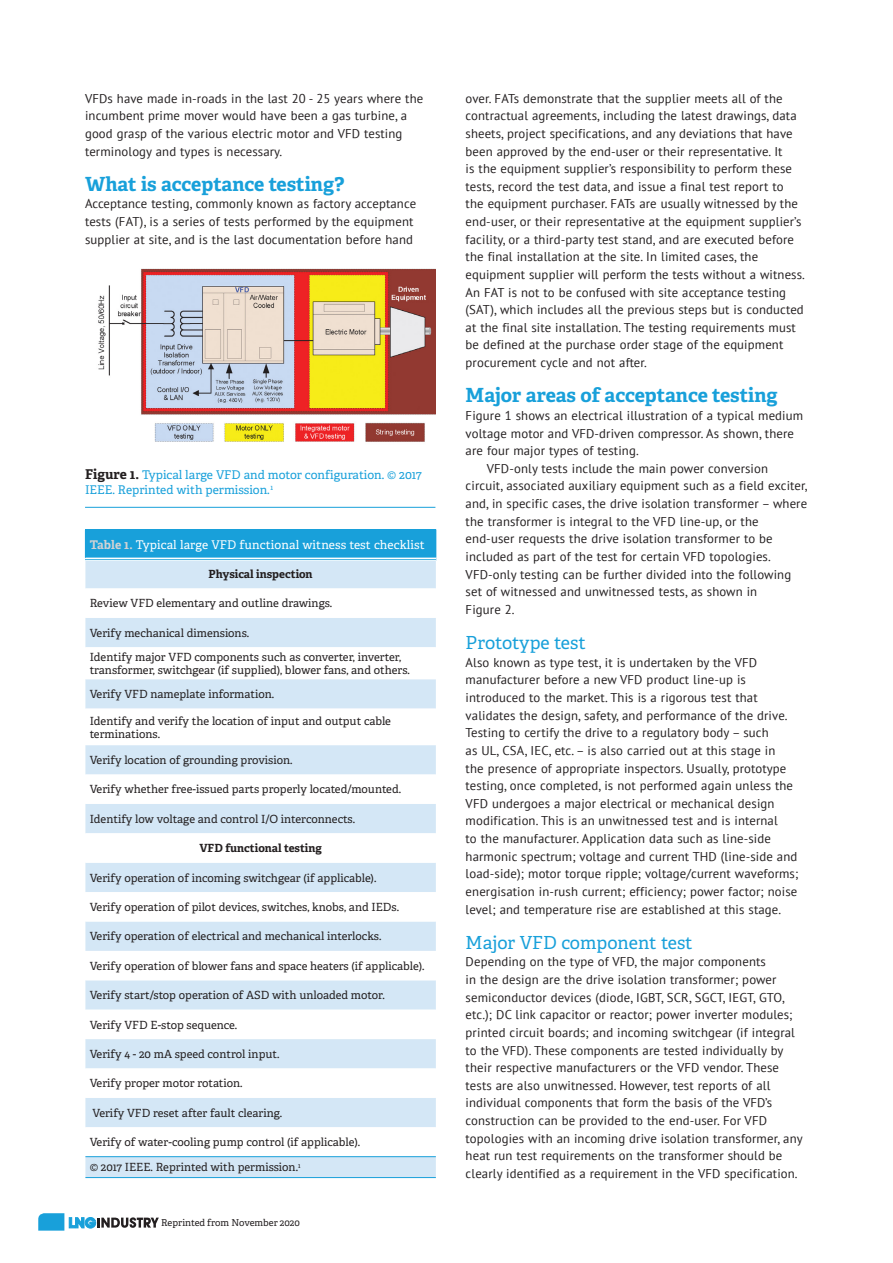
<style>
.page{position:relative;width:893px;height:1263px;background:#fff}
.page>*{position:absolute;margin:0;border:0;box-sizing:border-box;transform-origin:0 0}
.LNG_Sub_1{font:700 19.5px "Adelle PE";letter-spacing:-.005em;color:#18a0da}
.LNG_Sub_2{font:18px "Adelle PE";color:#18a0da}
.LNG_Paragraph_1{font:12.75px/17.7px "PT Sans";letter-spacing:.01em;color:#231f20}
.LNG_Text{font:12.75px/17.7px "PT Sans";letter-spacing:.01em;color:#231f20}
.LNG_Caption{font:12px/15px "Adelle PE";color:#18a0da}
.LNG_Table_Heading{font:12px "Adelle PE";letter-spacing:.01em;color:#fff}
.LNG_Table{font:11.25px/12.8px "Adelle PE";color:#231f20}
.LNG_Table-2{font:700 11.25px "Adelle PE";color:#231f20}
.t1{font:9.45px "Adelle PE";color:#231f20}
.s1{font-weight:700;font-size:13.5px;color:#231f20}
.s2{font-weight:700;color:#d1d2d4}
</style>
<div class="page">
<svg style="left:38px;top:1213px;width:121px;height:17px"></svg>
<img style="left:98px;top:268px;width:337px;height:174px">
<hr style="left:85px;top:507px;width:350px;height:1px;background:#18a0da">
<div style="left:85px;top:530px;width:351px;height:29px;background:#18a0da"></div>
<div style="left:85px;top:561px;width:351px;height:616px;background:#d4e7f6"></div>
<svg style="left:85px;top:588px;width:351px;height:568px"></svg>
<hr style="left:85px;top:558px;width:351px;height:3px;background:#18a0da">
<hr style="left:85px;top:558px;width:351px;height:1px;background:#fff">
<hr style="left:85px;top:560px;width:351px;height:1px;background:#fff">
<hr style="left:85px;top:1156px;width:351px;height:1px;background:#18a0da">
<hr style="left:85px;top:1177px;width:351px;height:1px;background:#18a0da">
<hr style="left:85px;top:529px;width:351px;height:1px;background:#18a0da">
<p class="LNG_Text" style="left:85px;top:89px;width:340px">VFDs have made in-roads in the last 20 - 25 years where the incumbent prime mover would have been a gas turbine, a good grasp of the various electric motor and VFD testing terminology and types is necessary.</p>
<p class="LNG_Sub_1" style="left:85px;top:170px;width:261px">What is acceptance testing?</p>
<p class="LNG_Paragraph_1" style="left:85px;top:195px;width:333px">Acceptance testing, commonly known as factory acceptance tests (FAT), is a series of tests performed by the equipment supplier at site, and is the last documentation before hand</p>
<p class="LNG_Caption" style="left:85px;top:467px;width:338px"><span class="s1">Figure 1.</span> Typical large VFD and motor configuration. © 2017<br>IEEE. Reprinted with permission.<sup>1</sup></p>
<p class="LNG_Table_Heading" style="left:90px;top:536px;width:337px"><span class="s2">Table 1.</span> Typical large VFD functional witness test checklist</p>
<p class="LNG_Table-2" style="left:209px;top:566px;width:106px">Physical inspection</p>
<p class="LNG_Table" style="left:90px;top:597px;width:244px">Review VFD elementary and outline drawings.</p>
<p class="LNG_Table" style="left:90px;top:626px;width:161px">Verify mechanical dimensions.</p>
<p class="LNG_Table" style="left:90px;top:650px;width:322px">Identify major VFD components such as converter, inverter, transformer, switchgear (if supplied), blower fans, and others.</p>
<p class="LNG_Table" style="left:90px;top:687px;width:186px">Verify VFD nameplate information.</p>
<p class="LNG_Table" style="left:90px;top:714px;width:303px">Identify and verify the location of input and output cable terminations.</p>
<p class="LNG_Table" style="left:90px;top:753px;width:204px">Verify location of grounding provision.</p>
<p class="LNG_Table" style="left:90px;top:783px;width:313px">Verify whether free-issued parts properly located/mounted.</p>
<p class="LNG_Table" style="left:90px;top:812px;width:267px">Identify low voltage and control I/O interconnects.</p>
<p class="LNG_Table-2" style="left:199px;top:840px;width:124px">VFD functional testing</p>
<p class="LNG_Table" style="left:90px;top:871px;width:288px">Verify operation of incoming switchgear (if applicable).</p>
<p class="LNG_Table" style="left:90px;top:900px;width:311px">Verify operation of pilot devices, switches, knobs, and IEDs.</p>
<p class="LNG_Table" style="left:90px;top:930px;width:293px">Verify operation of electrical and mechanical interlocks.</p>
<p class="LNG_Table" style="left:90px;top:959px;width:336px">Verify operation of blower fans and space heaters (if applicable).</p>
<p class="LNG_Table" style="left:90px;top:988px;width:297px">Verify start/stop operation of ASD with unloaded motor.</p>
<p class="LNG_Table" style="left:90px;top:1018px;width:149px">Verify VFD E-stop sequence.</p>
<p class="LNG_Table" style="left:90px;top:1047px;width:191px">Verify 4 - 20 mA speed control input.</p>
<p class="LNG_Table" style="left:90px;top:1076px;width:155px">Verify proper motor rotation.</p>
<p class="LNG_Table" style="left:92px;top:1106px;width:191px">Verify VFD reset after fault clearing.</p>
<p class="LNG_Table" style="left:90px;top:1135px;width:272px">Verify of water-cooling pump control (if applicable).</p>
<p class="LNG_Table" style="left:90px;top:1160px;width:212px">© 2017 IEEE. Reprinted with permission.<sup>1</sup></p>
<p class="t1" style="left:161px;top:1216px;width:140px">Reprinted from November 2020</p>
<p class="LNG_Paragraph_1" style="left:466px;top:89px;width:341px">over. FATs demonstrate that the supplier meets all of the contractual agreements, including the latest drawings, data sheets, project specifications, and any deviations that have been approved by the end-user or their representative. It<br>is the equipment supplier’s responsibility to perform these tests, record the test data, and issue a final test report to<br>the equipment purchaser. FATs are usually witnessed by the end-user, or their representative at the equipment supplier’s facility, or a third-party test stand, and are executed before the final installation at the site. In limited cases, the equipment supplier will perform the tests without a witness.<br>An FAT is not to be confused with site acceptance testing (SAT), which includes all the previous steps but is conducted at the final site installation. The testing requirements must be defined at the purchase order stage of the equipment procurement cycle and not after.</p>
<p class="LNG_Sub_1" style="left:466px;top:381px;width:314px">Major areas of acceptance testing</p>
<p class="LNG_Paragraph_1" style="left:466px;top:406px;width:339px">Figure 1 shows an electrical illustration of a typical medium voltage motor and VFD-driven compressor. As shown, there are four major types of testing.</p>
<p class="LNG_Text" style="left:466px;top:459px;width:344px;text-indent:21px">VFD-only tests include the main power conversion circuit, associated auxiliary equipment such as a field exciter, and, in specific cases, the drive isolation transformer – where the transformer is integral to the VFD line-up, or the end-user requests the drive isolation transformer to be included as part of the test for certain VFD topologies.<br>VFD-only testing can be further divided into the following set of witnessed and unwitnessed tests, as shown in<br>Figure 2.</p>
<p class="LNG_Sub_2" style="left:466px;top:630px;width:122px">Prototype test</p>
<p class="LNG_Paragraph_1" style="left:466px;top:653px;width:334px">Also known as type test, it is undertaken by the VFD manufacturer before a new VFD product line-up is introduced to the market. This is a rigorous test that validates the design, safety, and performance of the drive.<br>Testing to certify the drive to a regulatory body – such<br>as UL, CSA, IEC, etc. – is also carried out at this stage in<br>the presence of appropriate inspectors. Usually, prototype testing, once completed, is not performed again unless the VFD undergoes a major electrical or mechanical design modification. This is an unwitnessed test and is internal<br>to the manufacturer. Application data such as line-side harmonic spectrum; voltage and current THD (line-side and load-side); motor torque ripple; voltage/current waveforms; energisation in-rush current; efficiency; power factor; noise level; and temperature rise are established at this stage.</p>
<p class="LNG_Sub_2" style="left:466px;top:929px;width:229px">Major VFD component test</p>
<p class="LNG_Paragraph_1" style="left:466px;top:953px;width:339px">Depending on the type of VFD, the major components<br>in the design are the drive isolation transformer; power semiconductor devices (diode, IGBT, SCR, SGCT, IEGT, GTO, etc.); DC link capacitor or reactor; power inverter modules; printed circuit boards; and incoming switchgear (if integral to the VFD). These components are tested individually by their respective manufacturers or the VFD vendor. These tests are also unwitnessed. However, test reports of all individual components that form the basis of the VFD’s construction can be provided to the end-user. For VFD topologies with an incoming drive isolation transformer, any heat run test requirements on the transformer should be clearly identified as a requirement in the VFD specification.</p>
</div>
